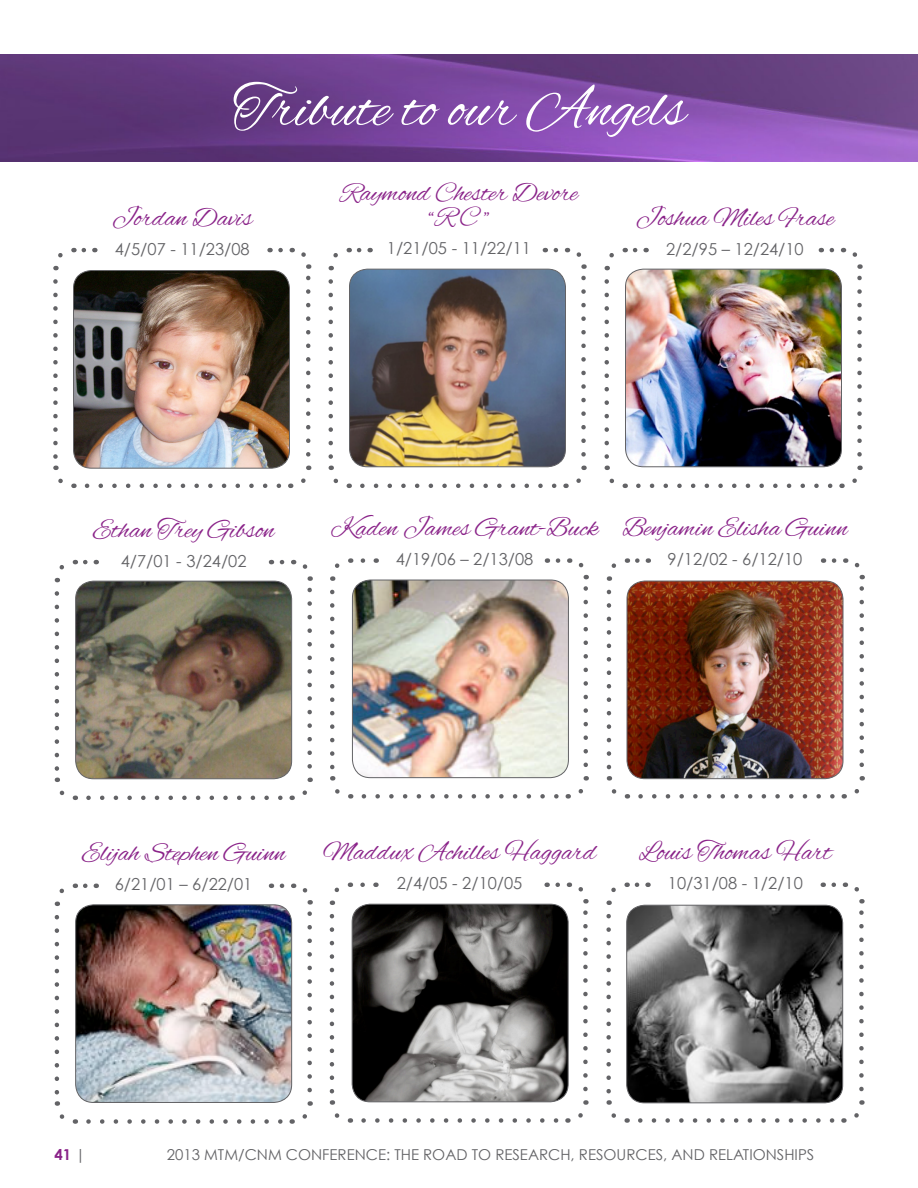
<style>
.page{position:relative;width:918px;height:1188px;background:#fff}
.page>*{position:absolute;margin:0;border:0;box-sizing:border-box;transform-origin:0 0}
.t1{font:60px "Alex Brush";color:#fff}
.Paragraph_Style_1{font:27px "Alex Brush";color:#8a2389}
.Paragraph_Style_1-2{font:16.5px "Century Gothic";color:#636366}
.t2{font:15px "Century Gothic";color:#636366}
.t3{font:700 15px "Century Gothic";color:#8a2389}
.s1{font-weight:400;color:#636366}
</style>
<div class="page">
<img style="left:0;top:54px;width:918px;height:108px">
<svg style="left:360px;top:558px;width:3px;height:5px"></svg>
<svg style="left:364px;top:794px;width:195px;height:5px"></svg>
<svg style="left:330px;top:563px;width:10px;height:18px"></svg>
<svg style="left:330px;top:592px;width:21px;height:207px"></svg>
<svg style="left:568px;top:776px;width:21px;height:23px"></svg>
<svg style="left:569px;top:558px;width:19px;height:207px"></svg>
<svg style="left:547px;top:558px;width:11px;height:5px"></svg>
<svg style="left:364px;top:1118px;width:195px;height:5px"></svg>
<svg style="left:350px;top:883px;width:13px;height:4px"></svg>
<svg style="left:329px;top:887px;width:10px;height:18px"></svg>
<svg style="left:330px;top:916px;width:21px;height:207px"></svg>
<svg style="left:578px;top:1100px;width:11px;height:18px"></svg>
<svg style="left:569px;top:882px;width:19px;height:207px"></svg>
<svg style="left:547px;top:883px;width:11px;height:4px"></svg>
<img style="left:352px;top:904px;width:216px;height:198px">
<div style="left:352px;top:904px;width:216px;height:198px;border:1px solid #636366;border-radius:18px"></div>
<img style="left:627px;top:905px;width:216px;height:198px">
<div style="left:627px;top:905px;width:216px;height:198px;border:1px solid #636366;border-radius:18px"></div>
<svg style="left:640px;top:1118px;width:195px;height:5px"></svg>
<svg style="left:627px;top:883px;width:10px;height:4px"></svg>
<svg style="left:606px;top:887px;width:10px;height:18px"></svg>
<svg style="left:606px;top:916px;width:22px;height:207px"></svg>
<svg style="left:854px;top:1100px;width:11px;height:18px"></svg>
<svg style="left:845px;top:882px;width:19px;height:207px"></svg>
<svg style="left:823px;top:883px;width:11px;height:4px"></svg>
<svg style="left:641px;top:794px;width:194px;height:5px"></svg>
<svg style="left:627px;top:558px;width:10px;height:5px"></svg>
<svg style="left:606px;top:563px;width:10px;height:18px"></svg>
<svg style="left:607px;top:592px;width:21px;height:207px"></svg>
<svg style="left:844px;top:776px;width:21px;height:23px"></svg>
<svg style="left:845px;top:558px;width:19px;height:207px"></svg>
<svg style="left:823px;top:558px;width:11px;height:5px"></svg>
<img style="left:352px;top:580px;width:216px;height:198px">
<div style="left:352px;top:580px;width:217px;height:198px;border:1px solid #636366;border-radius:18px"></div>
<img style="left:627px;top:581px;width:216px;height:198px">
<div style="left:627px;top:581px;width:216px;height:198px;border:1px solid #636366;border-radius:18px"></div>
<svg style="left:88px;top:1119px;width:195px;height:5px"></svg>
<svg style="left:75px;top:884px;width:10px;height:4px"></svg>
<svg style="left:54px;top:888px;width:10px;height:18px"></svg>
<svg style="left:55px;top:917px;width:21px;height:207px"></svg>
<svg style="left:292px;top:1101px;width:21px;height:23px"></svg>
<svg style="left:293px;top:883px;width:19px;height:207px"></svg>
<svg style="left:271px;top:884px;width:11px;height:4px"></svg>
<img style="left:76px;top:905px;width:216px;height:197px">
<div style="left:75px;top:905px;width:217px;height:198px;border:1px solid #636366;border-radius:18px"></div>
<svg style="left:87px;top:484px;width:194px;height:4px"></svg>
<svg style="left:73px;top:248px;width:11px;height:4px"></svg>
<svg style="left:53px;top:253px;width:10px;height:17px"></svg>
<svg style="left:53px;top:281px;width:21px;height:207px"></svg>
<svg style="left:301px;top:466px;width:11px;height:17px"></svg>
<svg style="left:292px;top:247px;width:18px;height:207px"></svg>
<svg style="left:270px;top:248px;width:11px;height:4px"></svg>
<img style="left:74px;top:271px;width:216px;height:197px">
<div style="left:73px;top:270px;width:217px;height:198px;border:1px solid #636366;border-radius:18px"></div>
<svg style="left:362px;top:484px;width:195px;height:4px"></svg>
<svg style="left:349px;top:248px;width:10px;height:4px"></svg>
<svg style="left:328px;top:253px;width:10px;height:17px"></svg>
<svg style="left:328px;top:281px;width:22px;height:207px"></svg>
<svg style="left:566px;top:466px;width:21px;height:22px"></svg>
<svg style="left:567px;top:247px;width:19px;height:207px"></svg>
<svg style="left:545px;top:248px;width:11px;height:4px"></svg>
<img style="left:350px;top:269px;width:216px;height:198px">
<div style="left:349px;top:269px;width:217px;height:198px;border:1px solid #636366;border-radius:18px"></div>
<svg style="left:638px;top:484px;width:195px;height:4px"></svg>
<svg style="left:625px;top:248px;width:10px;height:4px"></svg>
<svg style="left:604px;top:253px;width:10px;height:17px"></svg>
<svg style="left:604px;top:281px;width:22px;height:207px"></svg>
<svg style="left:842px;top:466px;width:21px;height:22px"></svg>
<svg style="left:843px;top:247px;width:19px;height:207px"></svg>
<svg style="left:821px;top:248px;width:11px;height:4px"></svg>
<img style="left:626px;top:269px;width:216px;height:198px">
<div style="left:625px;top:269px;width:217px;height:198px;border:1px solid #636366;border-radius:18px"></div>
<svg style="left:88px;top:796px;width:195px;height:4px"></svg>
<svg style="left:75px;top:560px;width:10px;height:4px"></svg>
<svg style="left:54px;top:565px;width:10px;height:17px"></svg>
<svg style="left:55px;top:593px;width:21px;height:207px"></svg>
<svg style="left:292px;top:778px;width:21px;height:22px"></svg>
<svg style="left:293px;top:559px;width:19px;height:207px"></svg>
<svg style="left:271px;top:560px;width:11px;height:4px"></svg>
<img style="left:76px;top:581px;width:216px;height:198px">
<div style="left:75px;top:581px;width:217px;height:198px;border:1px solid #636366;border-radius:18px"></div>
<p class="t1" style="left:233px;top:75px;width:454px">Tribute to our Angels</p>
<p class="Paragraph_Style_1" style="left:112px;top:202px;width:142px">Jordan Davis</p>
<p class="Paragraph_Style_1-2" style="left:115px;top:239px;width:136px">4/5/07 - 11/23/08</p>
<p class="Paragraph_Style_1" style="left:340px;top:178px;width:239px">Raymond Chester Devore</p>
<p class="Paragraph_Style_1" style="left:428px;top:202px;width:63px">“RC”</p>
<p class="Paragraph_Style_1-2" style="left:387px;top:238px;width:146px">1/21/05 - 11/22/11</p>
<p class="Paragraph_Style_1" style="left:636px;top:203px;width:200px">Joshua Miles Frase</p>
<p class="Paragraph_Style_1-2" style="left:666px;top:239px;width:139px">2/2/95 – 12/24/10</p>
<p class="Paragraph_Style_1" style="left:93px;top:514px;width:183px">Ethan Trey Gibson</p>
<p class="Paragraph_Style_1-2" style="left:121px;top:551px;width:127px">4/7/01 - 3/24/02</p>
<p class="Paragraph_Style_1" style="left:331px;top:513px;width:269px">Kaden James Grant-Buck</p>
<p class="Paragraph_Style_1-2" style="left:396px;top:549px;width:139px">4/19/06 – 2/13/08</p>
<p class="Paragraph_Style_1" style="left:622px;top:513px;width:227px">Benjamin Elisha Guinn</p>
<p class="Paragraph_Style_1-2" style="left:668px;top:549px;width:136px">9/12/02 - 6/12/10</p>
<p class="Paragraph_Style_1" style="left:82px;top:838px;width:205px">Elijah Stephen Guinn</p>
<p class="Paragraph_Style_1-2" style="left:115px;top:874px;width:139px">6/21/01 – 6/22/01</p>
<p class="Paragraph_Style_1" style="left:323px;top:837px;width:275px">Maddux Achilles Haggard</p>
<p class="Paragraph_Style_1-2" style="left:397px;top:873px;width:127px">2/4/05 - 2/10/05</p>
<p class="Paragraph_Style_1" style="left:639px;top:837px;width:194px">Louis Thomas Hart</p>
<p class="Paragraph_Style_1-2" style="left:668px;top:873px;width:136px">10/31/08 - 1/2/10</p>
<p class="t3" style="left:54px;top:1145px;width:33px">41 <span class="s1">|</span></p>
<p class="t2" style="left:167px;top:1145px;width:649px">2013 MTM/CNM CONFERENCE: THE ROAD TO RESEARCH, RESOURCES, AND RELATIONSHIPS</p>
</div>
